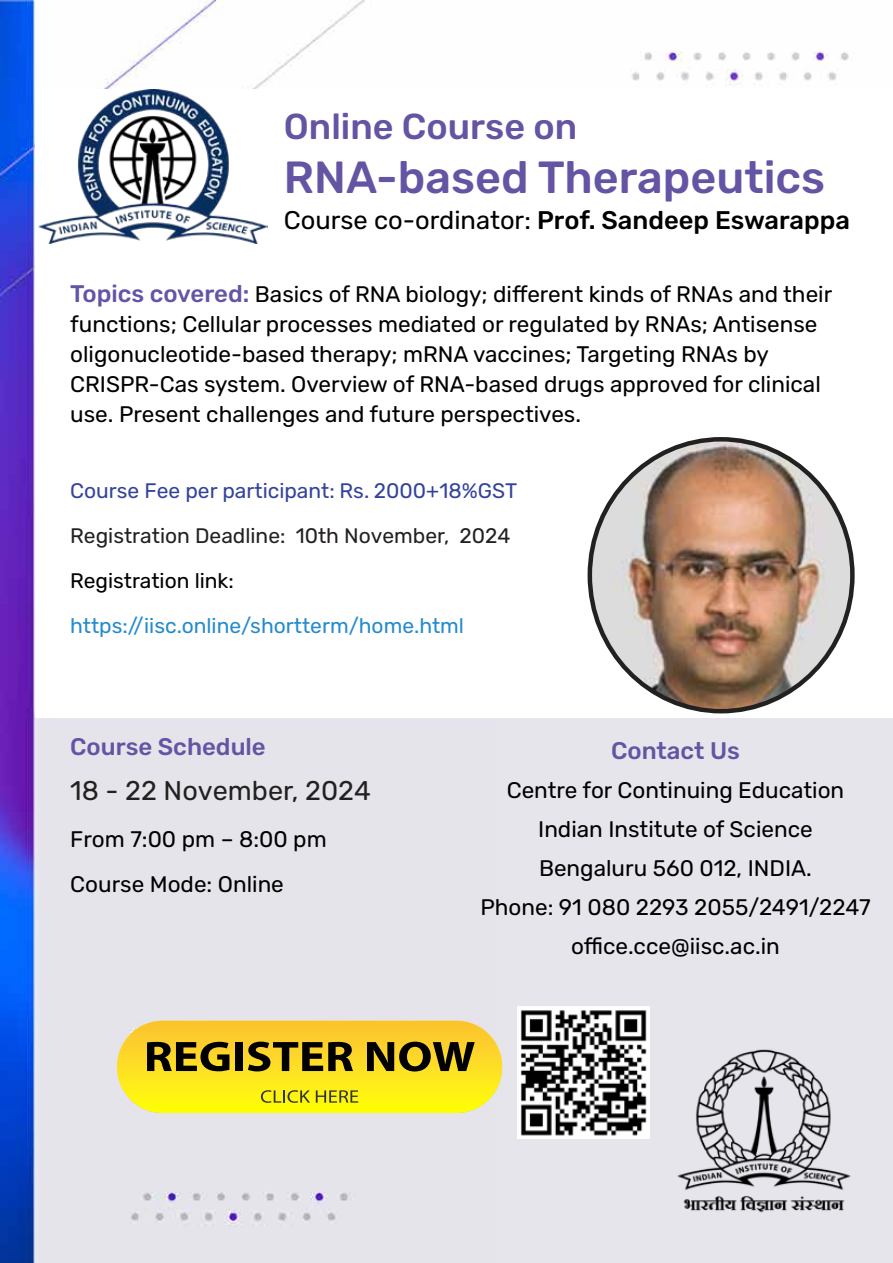
<style>
.page{position:relative;width:893px;height:1263px;background:#fff}
.page>*{position:absolute;margin:0;border:0;box-sizing:border-box;transform-origin:0 0}
.t1{font:500 45px "Rubik";color:#6554a4}
.t2{font:500 36px "Rubik";color:#6554a4}
.t3{font:27px "Rubik";color:#232020}
.t4{font:500 25.5px "Rubik";color:#000}
.t5{font:500 24px "Rubik";color:#6554a4}
.t6{font:22.5px/39px "Rubik";color:#000}
.t7{font:21px "Rubik";color:#258bcb}
.t8{font:21px "Rubik";color:#33439c}
.t9{font:21px "Rubik";color:#232020}
.t10{font:21px "Rubik";color:#000}
.s1{font-weight:400}
.s2{font-weight:500;font-size:24px;color:#6554a4}
</style>
<div class="page">
<img style="left:0;top:0;width:849px;height:1263px">
<div style="left:503px;top:718px;width:390px;height:545px;background:#e6e5ec"></div>
<div style="left:36px;top:89px;width:857px;height:629px;background:#fff"></div>
<img style="left:39px;top:90px;width:228px;height:153px">
<img style="left:677px;top:1049px;width:174px;height:164px">
<img style="left:517px;top:1007px;width:133px;height:132px">
<img style="left:592px;top:439px;width:260px;height:272px">
<svg style="left:117px;top:1021px;width:385px;height:92px;background:#d6bf24"></svg>
<h2 class="t2" style="left:284px;top:106px;width:295px">Online Course on</h2>
<h1 class="t1" style="left:284px;top:151px;width:543px">RNA-based Therapeutics</h1>
<p class="t4" style="left:284px;top:206px;width:567px"><span class="s1">Course co-ordinator:</span> Prof. Sandeep Eswarappa</p>
<p class="t6" style="left:70px;top:279px;width:763px;line-height:30px"><span class="s2">Topics covered:</span> Basics of RNA biology; different kinds of RNAs and their functions; Cellular processes mediated or regulated by RNAs; Antisense oligonucleotide-based therapy; mRNA vaccines; Targeting RNAs by CRISPR-Cas system. Overview of RNA-based drugs approved for clinical use. Present challenges and future perspectives.</p>
<p class="t8" style="left:70px;top:479px;width:448px">Course Fee per participant: Rs. 2000+18%GST</p>
<p class="t9" style="left:70px;top:524px;width:442px">Registration Deadline: 10th November, 2024</p>
<p class="t10" style="left:70px;top:569px;width:165px">Registration link:</p>
<p class="t7" style="left:70px;top:614px;width:395px">https://iisc.online/shortterm/home.html</p>
<p class="t5" style="left:70px;top:733px;width:197px">Course Schedule</p>
<p class="t3" style="left:70px;top:775px;width:302px">18 - 22 November, 2024</p>
<p class="t6" style="left:70px;top:817px;width:258px;line-height:45px">From 7:00 pm – 8:00 pm<br>Course Mode: Online</p>
<p class="t5" style="left:611px;top:737px;width:130px">Contact Us</p>
<p class="t6" style="left:480px;top:771px;width:392px;text-align:center">Centre for Continuing Education<br>Indian Institute of Science<br>Bengaluru 560 012, INDIA.<br>Phone: 91 080 2293 2055/2491/2247 office.cce@iisc.ac.in</p>
</div>
